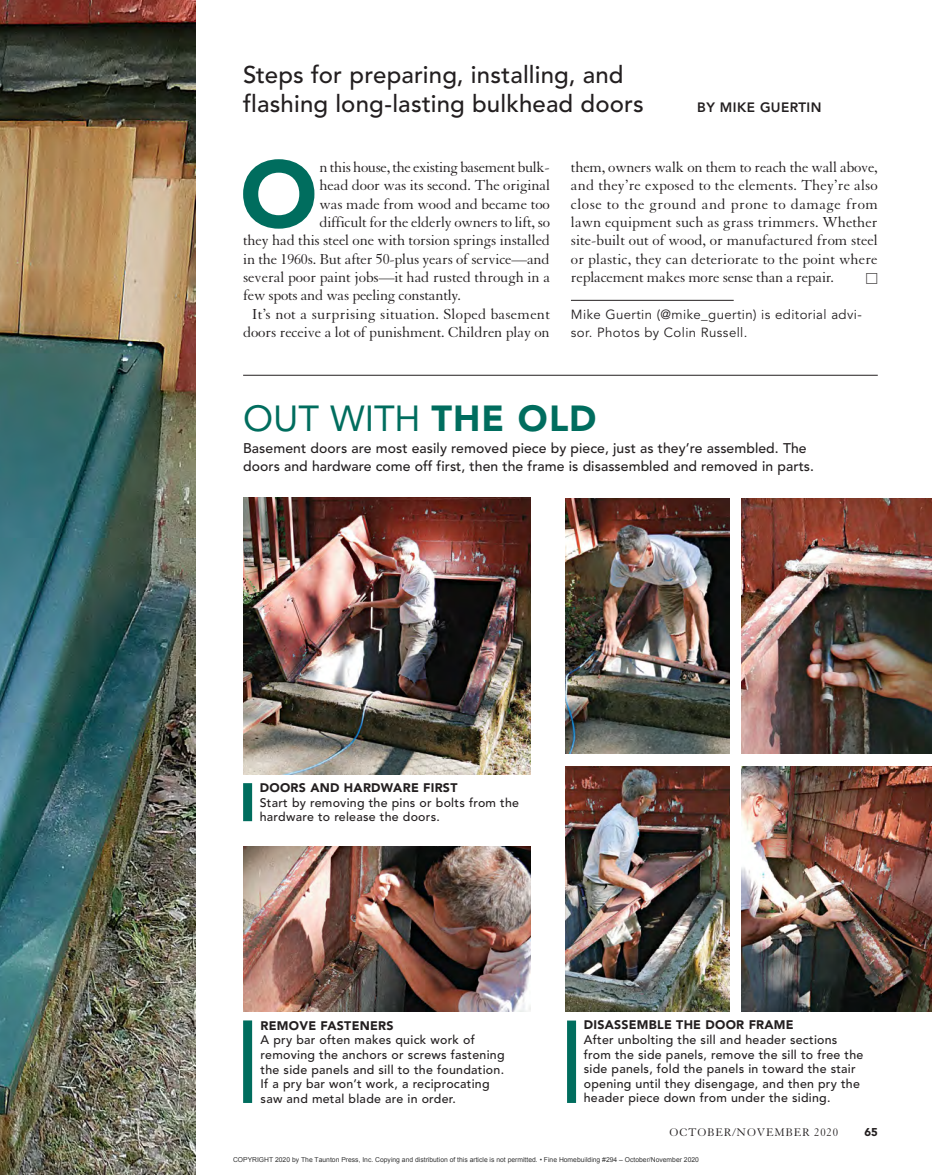
<style>
.page{position:relative;width:932px;height:1175px;background:#fff}
.page>*{position:absolute;margin:0;border:0;box-sizing:border-box;transform-origin:0 0}
.t1{font:900 93.3px "Avenir LT Std";color:#006d5e}
.t2{font:36px "Avenir LT Std";color:#006d5e}
.t3{font:500 24px/29.1px "Avenir LT Std";letter-spacing:.005em;color:#231f20}
.t4{font:15.75px/18.3px "Granjon LT Std";letter-spacing:-.01em;color:#231f20;text-align:justify}
.t5{font:15.75px "Granjon LT Std";letter-spacing:.015em;color:#231f20}
.t6{font:500 13.95px/18.6px "Avenir LT Std";letter-spacing:.005em;color:#231f20}
.t7{font:800 13.5px "Avenir LT Std";letter-spacing:.03em;color:#231f20}
.t8{font:13.5px "Universal Std Newswith Comm Pi";color:#231f20}
.t9{font:13.2px/18.3px "Avenir LT Std";letter-spacing:.03em;color:#231f20}
.t10{font:500 12.3px/14.7px "Avenir LT Std";letter-spacing:.02em;color:#231f20}
.t11{font:12px "Granjon LT Std";letter-spacing:.07em;color:#231f20}
.t12{font:900 11.25px "Avenir LT Std";color:#231f20}
.t13{font:6.75px "Arial";color:rgb(0 0 0/.8)}
.s1{font-weight:900}
.s2{font-weight:900;color:#fff}
.s3{font-weight:900;font-style:italic;color:#fff}
</style>
<div class="page">
<img style="left:0;top:0;width:195px;height:1174px">
<img style="left:243px;top:498px;width:287px;height:276px">
<img style="left:243px;top:846px;width:287px;height:165px">
<div style="left:243px;top:783px;width:9px;height:38px;background:#006d5e"></div>
<img style="left:565px;top:498px;width:164px;height:255px">
<img style="left:741px;top:498px;width:191px;height:255px">
<img style="left:741px;top:766px;width:191px;height:245px">
<img style="left:565px;top:766px;width:164px;height:245px">
<div style="left:567px;top:1020px;width:9px;height:82px;background:#006d5e"></div>
<div style="left:243px;top:1020px;width:9px;height:82px;background:#006d5e"></div>
<hr style="left:571px;top:300px;width:162px;height:1px;background:#231f20">
<hr style="left:243px;top:375px;width:634px;height:1px;background:#231f20">
<p class="t3" style="left:243px;top:60px;width:402px">Steps for preparing, installing, and flashing long-lasting bulkhead doors</p>
<p class="t7" style="left:697px;top:99px;width:126px">BY MIKE GUERTIN</p>
<p class="t1" style="left:240px;top:138px;width:79px">O</p>
<p class="t4" style="left:319px;top:158px;width:232px">n this house, the existing basement bulk-</p>
<p class="t4" style="left:319px;top:177px;width:232px">head door was its second. The original</p>
<p class="t4" style="left:319px;top:195px;width:232px">was made from wood and became too</p>
<p class="t4" style="left:319px;top:213px;width:232px">difficult for the elderly owners to lift, so</p>
<p class="t4" style="left:243px;top:232px;width:308px">they had this steel one with torsion springs installed</p>
<p class="t4" style="left:243px;top:250px;width:308px">in the 1960s. But after 50-plus years of service—and</p>
<p class="t4" style="left:243px;top:268px;width:308px">several poor paint jobs—it had rusted through in a</p>
<p class="t4" style="left:243px;top:286px;width:219px">few spots and was peeling constantly.</p>
<p class="t5" style="left:252px;top:305px;width:299px">It’s not a surprising situation. Sloped basement</p>
<p class="t4" style="left:243px;top:323px;width:308px">doors receive a lot of punishment. Children play on</p>
<p class="t4" style="left:571px;top:158px;width:308px">them, owners walk on them to reach the wall above, and they’re exposed to the elements. They’re also close to the ground and prone to damage from lawn equipment such as grass trimmers. Whether site-built out of wood, or manufactured from steel or plastic, they can deteriorate to the point where replacement makes more sense than a repair.</p>
<p class="t8" style="left:865px;top:273px;width:14px">□</p>
<p class="t9" style="left:571px;top:305px;width:292px">Mike Guertin (@mike_guertin) is editorial advi&shy;sor. Photos by Colin Russell.</p>
<p class="t2" style="left:243px;top:397px;width:355px">OUT WITH <span class="s1">THE OLD</span></p>
<p class="t6" style="left:243px;top:439px;width:572px">Basement doors are most easily removed piece by piece, just as they’re assembled. The doors and hardware come off first, then the frame is disassembled and removed in parts.</p>
<p class="t10" style="left:260px;top:780px;width:261px"><span class="s1">DOORS AND HARDWARE FIRST</span><span class="s2">.<br></span>Start by removing the pins or bolts from the hardware to release the doors.</p>
<p class="t10" style="left:260px;top:1018px;width:245px"><span class="s1">REMOVE FASTENERS</span><span class="s3">.<br></span>A pry bar often makes quick work of removing the anchors or screws fastening the side panels and sill to the foundation.<br>If a pry bar won’t work, a reciprocating saw and metal blade are in order.</p>
<p class="t10" style="left:584px;top:1018px;width:281px"><span class="s1">DISASSEMBLE THE DOOR FRAME</span><span class="s3">.<br></span>After unbolting the sill and header sections from the side panels, remove the sill to free the side panels, fold the panels in toward the stair opening until they disengage, and then pry the header piece down from under the siding.</p>
<p class="t11" style="left:669px;top:1126px;width:170px">OCTOBER/NOVEMBER 2020</p>
<p class="t12" style="left:864px;top:1125px;width:15px">65</p>
<p class="t13" style="left:233px;top:1155px;width:467px">COPYRIGHT 2020 by The Taunton Press, Inc. Copying and distribution of this article is not permitted. • Fine Homebuilding #294 – October/November 2020</p>
</div>
